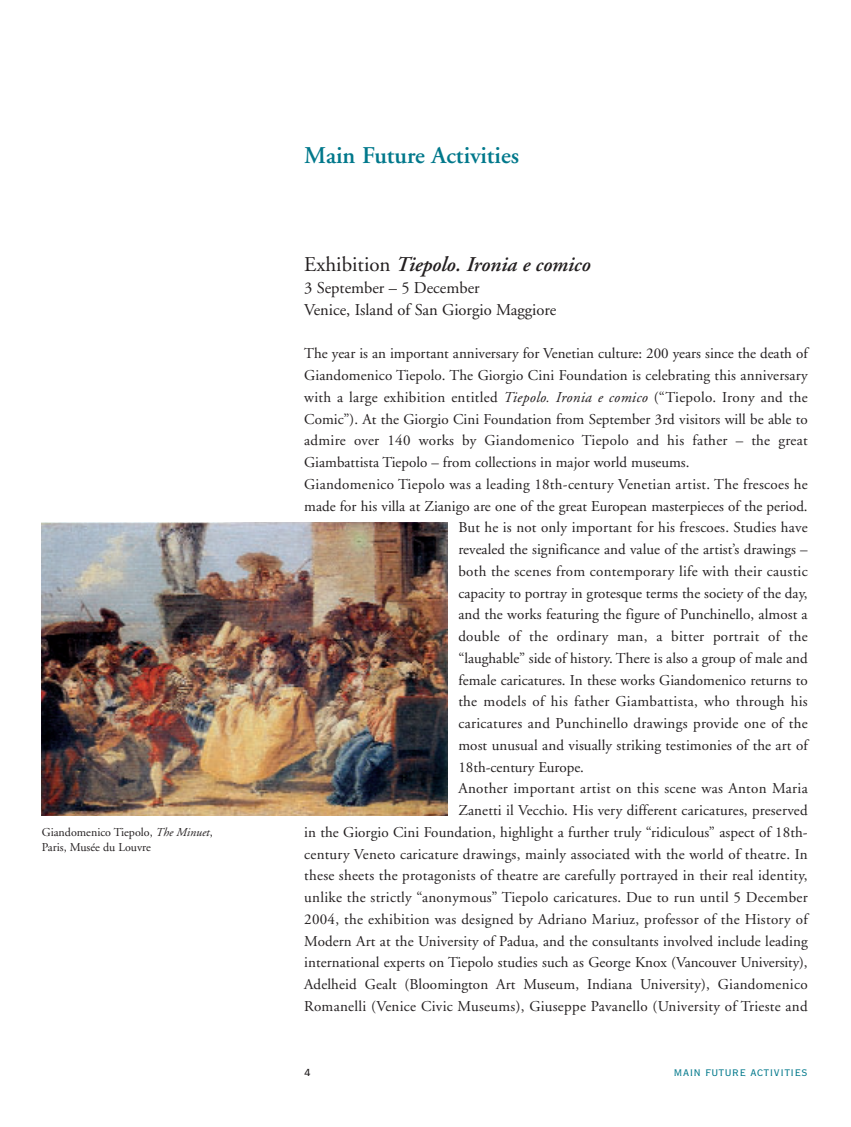
<style>
.page{position:relative;width:851px;height:1127px;background:#fff}
.page>*{position:absolute;margin:0;border:0;box-sizing:border-box;transform-origin:0 0}
.t1{font:600 24px "Adobe Garamond";color:#00788b}
.t2{font:italic 600 21px "Adobe Garamond";letter-spacing:-.005em;color:#231f20}
.t3{font:16.5px/21.8px "Adobe Garamond";color:#231f20}
.t4{font:15px "Adobe Garamond";letter-spacing:.01em;color:#231f20}
.t5{font:15px "Copperplate Twenty Nine BC";color:#00788b}
.t6{font:13.5px "Copperplate Twenty Nine BC";color:#231f20}
.t7{font:12px/14.2px "Adobe Garamond";color:#231f20}
.s1{font-style:italic}
.s2{font-weight:400;font-style:normal}
</style>
<div class="page">
<img style="left:42px;top:522px;width:406px;height:293px">
<p class="t7" style="left:42px;top:826px;width:172px">Giandomenico Tiepolo, <span class="s1">The Minuet</span>,<br>Paris, Musée du Louvre</p>
<h1 class="t1" style="left:304px;top:145px;width:216px">Main Future Activities</h1>
<h2 class="t2" style="left:304px;top:256px;width:288px"><span class="s2">Exhibition</span> Tiepolo. Ironia e comico</h2>
<p class="t3" style="left:304px;top:278px;width:253px">3 September – 5 December<br>Venice, Island of San Giorgio Maggiore</p>
<p class="t4" style="left:304px;top:347px;width:505px">The year is an important anniversary for Venetian culture: 200 years since the death of</p>
<p class="t4" style="left:304px;top:369px;width:505px">Giandomenico Tiepolo. The Giorgio Cini Foundation is celebrating this anniversary</p>
<p class="t4" style="left:304px;top:391px;width:505px">with a large exhibition entitled <span class="s1">Tiepolo. Ironia e comico</span> (“Tiepolo. Irony and the</p>
<p class="t4" style="left:304px;top:413px;width:505px">Comic”). At the Giorgio Cini Foundation from September 3rd visitors will be able to</p>
<p class="t4" style="left:304px;top:434px;width:505px">admire over 140 works by Giandomenico Tiepolo and his father – the great</p>
<p class="t4" style="left:304px;top:456px;width:387px">Giambattista Tiepolo – from collections in major world museums.</p>
<p class="t4" style="left:304px;top:478px;width:505px">Giandomenico Tiepolo was a leading 18th-century Venetian artist. The frescoes he</p>
<p class="t4" style="left:304px;top:500px;width:505px">made for his villa at Zianigo are one of the great European masterpieces of the period.</p>
<p class="t4" style="left:458px;top:521px;width:351px">But he is not only important for his frescoes. Studies have</p>
<p class="t4" style="left:458px;top:543px;width:351px">revealed the significance and value of the artist’s drawings –</p>
<p class="t4" style="left:458px;top:565px;width:351px">both the scenes from contemporary life with their caustic</p>
<p class="t4" style="left:458px;top:587px;width:351px">capacity to portray in grotesque terms the society of the day,</p>
<p class="t4" style="left:458px;top:608px;width:351px">and the works featuring the figure of Punchinello, almost a</p>
<p class="t4" style="left:458px;top:630px;width:351px">double of the ordinary man, a bitter portrait of the</p>
<p class="t4" style="left:458px;top:652px;width:351px">“laughable” side of history. There is also a group of male and</p>
<p class="t4" style="left:458px;top:674px;width:351px">female caricatures. In these works Giandomenico returns to</p>
<p class="t4" style="left:458px;top:695px;width:351px">the models of his father Giambattista, who through his</p>
<p class="t4" style="left:458px;top:717px;width:351px">caricatures and Punchinello drawings provide one of the</p>
<p class="t4" style="left:458px;top:739px;width:351px">most unusual and visually striking testimonies of the art of</p>
<p class="t4" style="left:458px;top:761px;width:127px">18th-century Europe.</p>
<p class="t4" style="left:458px;top:782px;width:351px">Another important artist on this scene was Anton Maria</p>
<p class="t4" style="left:458px;top:804px;width:351px">Zanetti il Vecchio. His very different caricatures, preserved</p>
<p class="t4" style="left:304px;top:826px;width:505px">in the Giorgio Cini Foundation, highlight a further truly “ridiculous” aspect of 18th-</p>
<p class="t4" style="left:304px;top:848px;width:505px">century Veneto caricature drawings, mainly associated with the world of theatre. In</p>
<p class="t4" style="left:304px;top:869px;width:505px">these sheets the protagonists of theatre are carefully portrayed in their real identity,</p>
<p class="t4" style="left:304px;top:891px;width:505px">unlike the strictly “anonymous” Tiepolo caricatures. Due to run until 5 December</p>
<p class="t4" style="left:304px;top:913px;width:505px">2004, the exhibition was designed by Adriano Mariuz, professor of the History of</p>
<p class="t4" style="left:304px;top:935px;width:505px">Modern Art at the University of Padua, and the consultants involved include leading</p>
<p class="t4" style="left:304px;top:956px;width:505px">international experts on Tiepolo studies such as George Knox (Vancouver University),</p>
<p class="t4" style="left:304px;top:978px;width:505px">Adelheid Gealt (Bloomington Art Museum, Indiana University), Giandomenico</p>
<p class="t4" style="left:304px;top:1000px;width:505px">Romanelli (Venice Civic Museums), Giuseppe Pavanello (University of Trieste and</p>
<p class="t6" style="left:304px;top:1063px;width:8px">4</p>
<p class="t5" style="left:673px;top:1062px;width:136px">main future activities</p>
</div>
